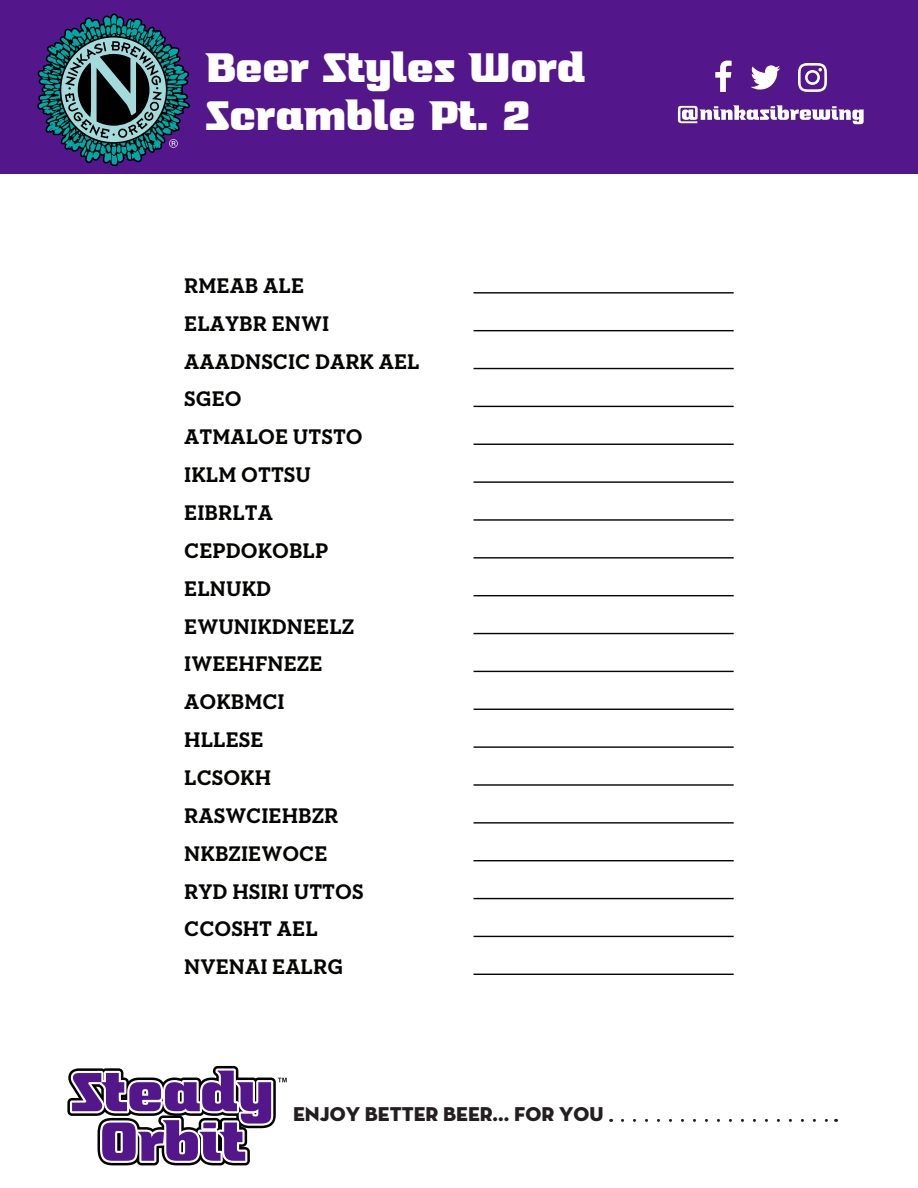
<style>
.page{position:relative;width:918px;height:1188px;background:#fff}
.page>*{position:absolute;margin:0;border:0;box-sizing:border-box;transform-origin:0 0}
.t1{font:45px/48px "Spacelord One";color:#fff}
.t2{font:700 21.6px/37.8px "Neutraface Slab Text";color:#050504}
.t3{font:20.4px "Neutraface Display Titling";color:#231f20}
</style>
<div class="page">
<hr style="left:474px;top:292px;width:260px;height:2px;background:#050504">
<hr style="left:474px;top:330px;width:260px;height:1px;background:#050504">
<hr style="left:474px;top:368px;width:260px;height:1px;background:#050504">
<hr style="left:474px;top:406px;width:260px;height:1px;background:#050504">
<hr style="left:474px;top:444px;width:260px;height:1px;background:#050504">
<hr style="left:474px;top:481px;width:260px;height:2px;background:#050504">
<hr style="left:474px;top:519px;width:260px;height:2px;background:#050504">
<hr style="left:474px;top:557px;width:260px;height:2px;background:#050504">
<hr style="left:474px;top:595px;width:260px;height:1px;background:#050504">
<hr style="left:474px;top:633px;width:260px;height:1px;background:#050504">
<hr style="left:474px;top:671px;width:260px;height:1px;background:#050504">
<hr style="left:474px;top:709px;width:260px;height:1px;background:#050504">
<hr style="left:474px;top:746px;width:260px;height:2px;background:#050504">
<hr style="left:474px;top:784px;width:260px;height:2px;background:#050504">
<hr style="left:474px;top:822px;width:260px;height:2px;background:#050504">
<hr style="left:474px;top:860px;width:260px;height:1px;background:#050504">
<hr style="left:474px;top:898px;width:260px;height:1px;background:#050504">
<hr style="left:474px;top:936px;width:260px;height:1px;background:#050504">
<hr style="left:474px;top:974px;width:260px;height:1px;background:#050504">
<svg style="left:622px;top:1119px;width:206px;height:3px"></svg>
<svg style="left:67px;top:1066px;width:220px;height:99px"></svg>
<div style="left:0;top:0;width:918px;height:174px;background:#53168b"></div>
<svg style="left:37px;top:13px;width:153px;height:153px"></svg>
<svg style="left:678px;top:105px;width:186px;height:19px"></svg>
<svg style="left:715px;top:61px;width:17px;height:31px"></svg>
<svg style="left:751px;top:65px;width:29px;height:25px"></svg>
<svg style="left:798px;top:63px;width:29px;height:29px"></svg>
<h1 class="t1" style="left:206px;top:46px;width:382px">Beer Styles Word<br>Scramble Pt. 2</h1>
<p class="t2" style="left:184px;top:266px;width:237px">RMEAB ALE<br>ELAYBR ENWI<br>AAADNSCIC DARK AEL<br>SGEO<br>ATMALOE UTSTO<br>IKLM OTTSU<br>EIBRLTA<br>CEPDOKOBLP<br>ELNUKD<br>EWUNIKDNEELZ<br>IWEEHFNEZE<br>AOKBMCI<br>HLLESE<br>LCSOKH<br>RASWCIEHBZR<br>NKBZIEWOCE<br>RYD HSIRI UTTOS<br>CCOSHT AEL<br>NVENAI EALRG</p>
<p class="t3" style="left:293px;top:1102px;width:312px">ENJOY BETTER BEER... FOR YOU</p>
</div>
